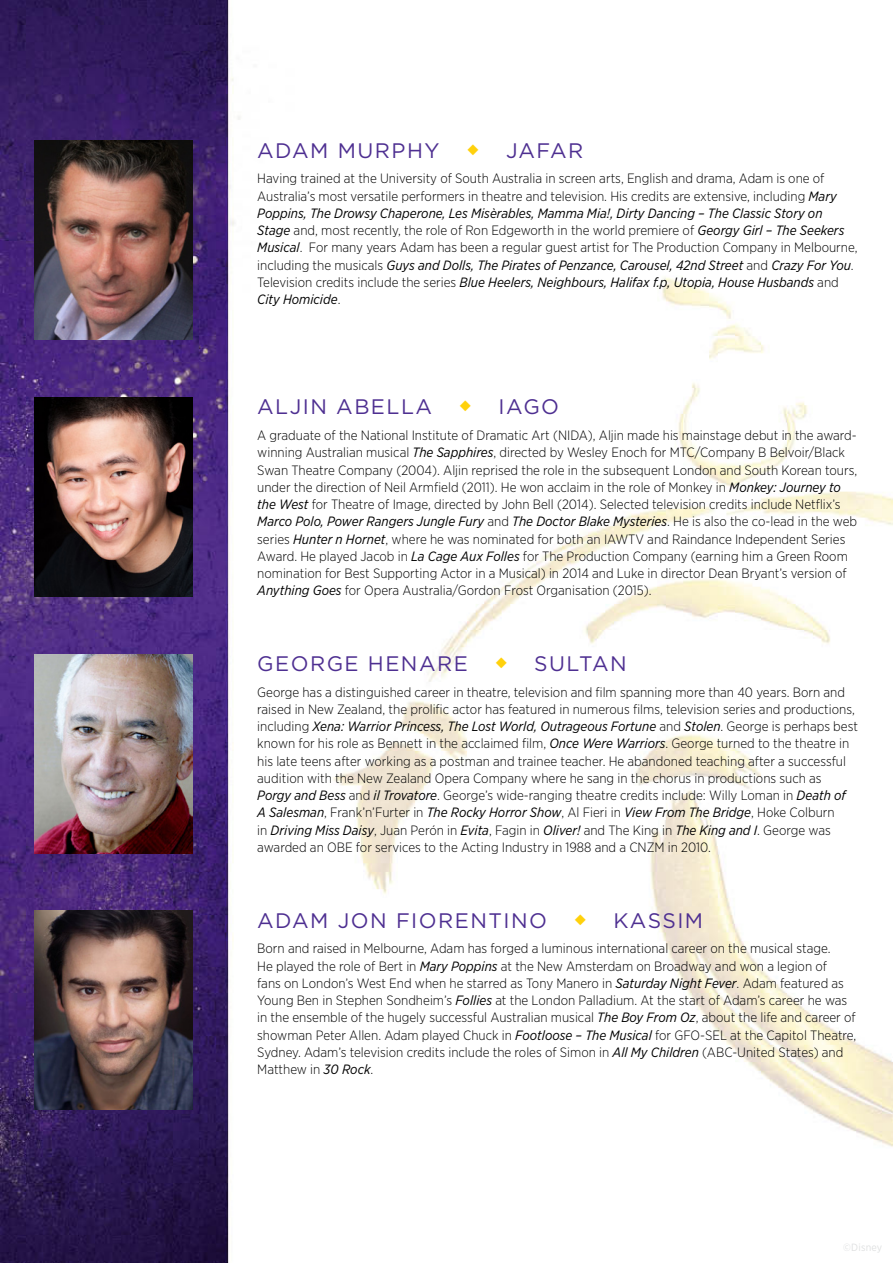
<style>
.page{position:relative;width:893px;height:1263px;background:#fff}
.page>*{position:absolute;margin:0;border:0;box-sizing:border-box;transform-origin:0 0}
.t1{font:21px "Gotham";letter-spacing:.07em;color:#4e2f91}
.t2{font:300 13.5px/17.2px "Gotham Narrow";color:#000}
.t3{font:10.5px "Gotham Narrow";letter-spacing:.015em;color:#d1d3d4}
.s1{color:#ffd10c}
.s2{font-weight:400;font-style:italic}
</style>
<div class="page">
<img style="left:0;top:0;width:893px;height:1263px">
<img style="left:35px;top:141px;width:157px;height:199px">
<img style="left:35px;top:397px;width:157px;height:199px">
<img style="left:35px;top:654px;width:157px;height:199px">
<img style="left:35px;top:911px;width:157px;height:199px">
<h1 class="t1" style="left:257px;top:137px;width:184px">ADAM MURPHY</h1>
<h1 class="t1" style="left:467px;top:137px;width:118px"><span class="s1">◆</span> JAFAR</h1>
<p class="t2" style="left:257px;top:170px;width:602px">Having trained at the University of South Australia in screen arts, English and drama, Adam is one of Australia’s most versatile performers in theatre and television. His credits are extensive, including <span class="s2">Mary Poppins, The Drowsy Chaperone, Les Misèrables, Mamma Mia!, Dirty Dancing – The Classic Story on Stage</span> and, most recently, the role of Ron Edgeworth in the world premiere of <span class="s2">Georgy Girl – The Seekers Musical</span>. For many years Adam has been a regular guest artist for The Production Company in Melbourne, including the musicals <span class="s2">Guys and Dolls, The Pirates of Penzance, Carousel, 42nd Street</span> and <span class="s2">Crazy For You</span>.<br>Television credits include the series <span class="s2">Blue Heelers, Neighbours, Halifax f.p, Utopia, House Husbands</span> and <span class="s2">City Homicide</span>.</p>
<h1 class="t1" style="left:257px;top:393px;width:176px">ALJIN ABELLA</h1>
<h1 class="t1" style="left:460px;top:393px;width:101px"><span class="s1">◆</span> IAGO</h1>
<p class="t2" style="left:257px;top:426px;width:601px">A graduate of the National Institute of Dramatic Art (NIDA), Aljin made his mainstage debut in the award&shy;winning Australian musical <span class="s2">The Sapphires</span>, directed by Wesley Enoch for MTC/Company B Belvoir/Black Swan Theatre Company (2004). Aljin reprised the role in the subsequent London and South Korean tours, under the direction of Neil Armfield (2011). He won acclaim in the role of Monkey in <span class="s2">Monkey: Journey to the West</span> for Theatre of Image, directed by John Bell (2014). Selected television credits include Netflix’s <span class="s2">Marco Polo, Power Rangers Jungle Fury</span> and <span class="s2">The Doctor Blake Mysteries</span>. He is also the co-lead in the web series <span class="s2">Hunter n Hornet</span>, where he was nominated for both an IAWTV and Raindance Independent Series Award. He played Jacob in <span class="s2">La Cage Aux Folles</span> for The Production Company (earning him a Green Room nomination for Best Supporting Actor in a Musical) in 2014 and Luke in director Dean Bryant’s version of <span class="s2">Anything Goes</span> for Opera Australia/Gordon Frost Organisation (2015).</p>
<h1 class="t1" style="left:257px;top:650px;width:212px">GEORGE HENARE</h1>
<h1 class="t1" style="left:495px;top:650px;width:133px"><span class="s1">◆</span> SULTAN</h1>
<p class="t2" style="left:257px;top:683px;width:602px">George has a distinguished career in theatre, television and film spanning more than 40 years. Born and raised in New Zealand, the prolific actor has featured in numerous films, television series and productions, including <span class="s2">Xena: Warrior Princess, The Lost World, Outrageous Fortune</span> and <span class="s2">Stolen</span>. George is perhaps best known for his role as Bennett in the acclaimed film, <span class="s2">Once Were Warriors</span>. George turned to the theatre in his late teens after working as a postman and trainee teacher. He abandoned teaching after a successful audition with the New Zealand Opera Company where he sang in the chorus in productions such as <span class="s2">Porgy and Bess</span> and <span class="s2">il Trovatore</span>. George’s wide-ranging theatre credits include: Willy Loman in <span class="s2">Death of A Salesman</span>, Frank’n’Furter in <span class="s2">The Rocky Horror Show</span>, Al Fieri in <span class="s2">View From The Bridge</span>, Hoke Colburn<br>in <span class="s2">Driving Miss Daisy</span>, Juan Perón in <span class="s2">Evita</span>, Fagin in <span class="s2">Oliver!</span> and The King in <span class="s2">The King and I</span>. George was awarded an OBE for services to the Acting Industry in 1988 and a CNZM in 2010.</p>
<h1 class="t1" style="left:257px;top:907px;width:291px">ADAM JON FIORENTINO</h1>
<h1 class="t1" style="left:575px;top:907px;width:130px"><span class="s1">◆</span> KASSIM</h1>
<p class="t2" style="left:257px;top:940px;width:601px">Born and raised in Melbourne, Adam has forged a luminous international career on the musical stage.<br>He played the role of Bert in <span class="s2">Mary Poppins</span> at the New Amsterdam on Broadway and won a legion of<br>fans on London’s West End when he starred as Tony Manero in <span class="s2">Saturday Night Fever</span>. Adam featured as Young Ben in Stephen Sondheim’s <span class="s2">Follies</span> at the London Palladium. At the start of Adam’s career he was in the ensemble of the hugely successful Australian musical <span class="s2">The Boy From Oz</span>, about the life and career of showman Peter Allen. Adam played Chuck in <span class="s2">Footloose – The Musical</span> for GFO-SEL at the Capitol Theatre, Sydney. Adam’s television credits include the roles of Simon in <span class="s2">All My Children</span> (ABC-United States) and Matthew in <span class="s2">30 Rock</span>.</p>
<p class="t3" style="left:843px;top:1241px;width:41px">©Disney</p>
</div>
